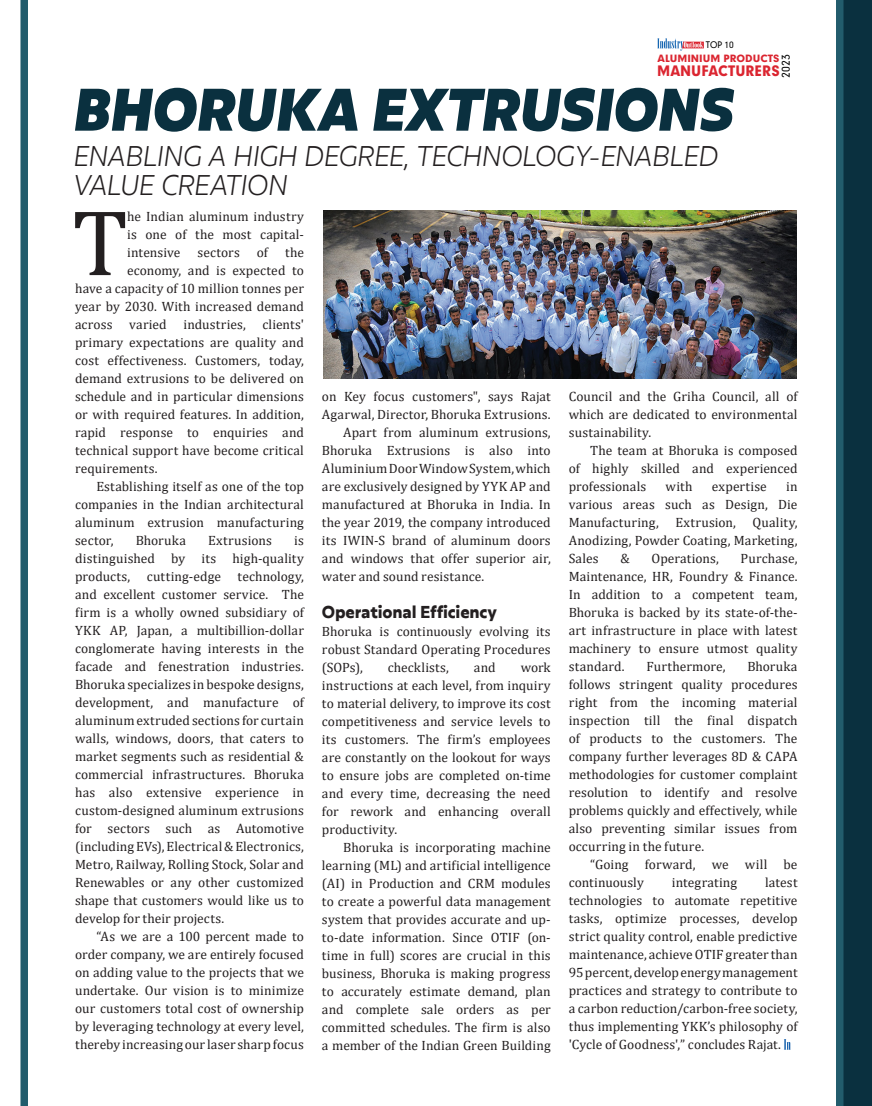
<style>
.page{position:relative;width:872px;height:1106px;background:#fff}
.page>*{position:absolute;margin:0;border:0;box-sizing:border-box;transform-origin:0 0}
.t1{font:94.5px "Cambria";color:#231f20}
.t2{font:italic 900 59.85px "Olivetta";letter-spacing:-.01em;color:#0a303f}
.t3{font:italic 300 28.5px/28.8px "Olivetta";letter-spacing:-.015em;color:#231f20}
.t4{font:700 17.25px "Olivetta";letter-spacing:-.01em;color:#231f20}
.t5{font:900 13.8px "Geometrix";color:#db2530;scale:.93 1}
.t6{font:13.5px/18px "Cambria";letter-spacing:.005em;color:#231f20;text-align:justify}
.t7{font:10.8px "Geometrix";color:#000001;scale:.96 1}
.t8{font:900 9.6px "Geometrix";color:#db2530}
.t9{font:8.7px "Geometrix";color:#000001;scale:.96 1}
</style>
<div class="page">
<svg style="left:784px;top:1039px;width:6px;height:10px"></svg>
<svg style="left:657px;top:38px;width:47px;height:13px"></svg>
<div style="left:843px;top:0;width:29px;height:1106px;background:#0a303f"></div>
<div style="left:20px;top:0;width:8px;height:1106px;background:#225c6c"></div>
<div style="left:836px;top:0;width:7px;height:1106px;background:#225c6c"></div>
<img style="left:323px;top:210px;width:473px;height:168px">
<p class="t9" style="left:706px;top:39px;width:31px">TOP 10</p>
<p class="t8" style="left:657px;top:52px;width:123px">ALUMINIUM PRODUCTS</p>
<p class="t7" style="left:778px;top:78px;width:25px;rotate:-90deg">2023</p>
<p class="t5" style="left:657px;top:62px;width:133px">MANUFACTURERS</p>
<h2 class="t2" style="left:73px;top:66px;width:662px">BHORUKA EXTRUSIONS</h2>
<h3 class="t3" style="left:74px;top:141px;width:646px">ENABLING A HIGH DEGREE, TECHNOLOGY-ENABLED<br>VALUE CREATION</h3>
<h1 class="t1" style="left:72px;top:187px;width:58px">T</h1>
<p class="t6" style="left:127px;top:207px;width:178px">he Indian aluminum industry is one of the most capital&shy;intensive</p>
<p class="t6" style="left:197px;top:243px;width:44px">sectors</p>
<p class="t6" style="left:257px;top:243px;width:13px">of</p>
<p class="t6" style="left:285px;top:243px;width:20px">the</p>
<p class="t6" style="left:127px;top:261px;width:178px">economy, and is expected to</p>
<p class="t6" style="left:75px;top:279px;width:230px">have a capacity of 10 million tonnes per</p>
<p class="t6" style="left:75px;top:297px;width:230px">year by 2030. With increased demand</p>
<p class="t6" style="left:75px;top:315px;width:230px">across varied industries, clients'</p>
<p class="t6" style="left:75px;top:333px;width:230px">primary expectations are quality and</p>
<p class="t6" style="left:75px;top:351px;width:230px">cost effectiveness. Customers, today,</p>
<p class="t6" style="left:75px;top:369px;width:230px">demand extrusions to be delivered on</p>
<p class="t6" style="left:75px;top:387px;width:230px">schedule and in particular dimensions</p>
<p class="t6" style="left:75px;top:405px;width:230px">or with required features. In addition,</p>
<p class="t6" style="left:75px;top:423px;width:230px">rapid response to enquiries and</p>
<p class="t6" style="left:75px;top:441px;width:230px">technical support have become critical</p>
<p class="t6" style="left:75px;top:459px;width:84px">requirements.</p>
<p class="t6" style="left:96px;top:477px;width:209px">Establishing itself as one of the top</p>
<p class="t6" style="left:75px;top:495px;width:230px">companies in the Indian architectural</p>
<p class="t6" style="left:75px;top:513px;width:230px">aluminum extrusion manufacturing</p>
<p class="t6" style="left:75px;top:531px;width:40px">sector,</p>
<p class="t6" style="left:136px;top:531px;width:52px">Bhoruka</p>
<p class="t6" style="left:208px;top:531px;width:65px">Extrusions</p>
<p class="t6" style="left:75px;top:531px;width:230px;text-indent:219px">is distinguished by its high-quality products, cutting-edge technology, and excellent customer service. The firm is a wholly owned subsidiary of YKK AP, Japan, a multibillion-dollar conglomerate having interests in the facade and fenestration industries.<br>Bhoruka specializes in bespoke designs, development, and manufacture of aluminum extruded sections for curtain walls, windows, doors, that caters to market segments such as residential &amp; commercial infrastructures. Bhoruka has also extensive experience in custom-designed aluminum extrusions for sectors such as Automotive (including EVs), Electrical &amp; Electronics, Metro, Railway, Rolling Stock, Solar and Renewables or any other customized shape that customers would like us to develop for their projects.</p>
<p class="t6" style="left:75px;top:927px;width:230px;text-indent:21px">“As we are a 100 percent made to order company, we are entirely focused on adding value to the projects that we undertake. Our vision is to minimize our customers total cost of ownership by leveraging technology at every level, thereby increasing our laser sharp focus</p>
<p class="t6" style="left:322px;top:387px;width:230px">on Key focus customers", says Rajat</p>
<p class="t6" style="left:322px;top:405px;width:230px">Agarwal, Director, Bhoruka Extrusions.</p>
<p class="t6" style="left:343px;top:423px;width:209px">Apart from aluminum extrusions,</p>
<p class="t6" style="left:322px;top:441px;width:230px">Bhoruka Extrusions is also into</p>
<p class="t6" style="left:322px;top:459px;width:230px">Aluminium Door Window System, which</p>
<p class="t6" style="left:322px;top:477px;width:230px">are exclusively designed by YYK AP and</p>
<p class="t6" style="left:322px;top:495px;width:230px">manufactured at Bhoruka in India. In</p>
<p class="t6" style="left:322px;top:513px;width:230px">the year 2019, the company introduced</p>
<p class="t6" style="left:322px;top:531px;width:230px">its IWIN-S brand of aluminum doors</p>
<p class="t6" style="left:322px;top:549px;width:230px">and windows that offer superior air,</p>
<p class="t6" style="left:322px;top:567px;width:164px">water and sound resistance.</p>
<p class="t4" style="left:322px;top:599px;width:176px">Operational Efficiency</p>
<p class="t6" style="left:322px;top:622px;width:230px">Bhoruka is continuously evolving its robust Standard Operating Procedures (SOPs),</p>
<p class="t6" style="left:322px;top:658px;width:230px;text-indent:199px">work instructions at each level, from inquiry to material delivery, to improve its cost competitiveness and service levels to its customers. The firm’s employees are constantly on the lookout for ways to ensure jobs are completed on-time and every time, decreasing the need for rework and enhancing overall productivity.</p>
<p class="t6" style="left:322px;top:838px;width:230px;text-indent:21px">Bhoruka is incorporating machine learning (ML) and artificial intelligence (AI) in Production and CRM modules to create a powerful data management system that provides accurate and up&shy;to-date information. Since OTIF (on&shy;time in full) scores are crucial in this business, Bhoruka is making progress to accurately estimate demand, plan and complete sale orders as per committed schedules. The firm is also a member of the Indian Green Building</p>
<p class="t6" style="left:388px;top:658px;width:63px">checklists,</p>
<p class="t6" style="left:474px;top:658px;width:23px">and</p>
<p class="t6" style="left:569px;top:387px;width:230px">Council and the Griha Council, all of which are dedicated to environmental sustainability.</p>
<p class="t6" style="left:569px;top:441px;width:230px;text-indent:21px">The team at Bhoruka is composed of highly skilled and experienced professionals</p>
<p class="t6" style="left:665px;top:477px;width:29px">with</p>
<p class="t6" style="left:712px;top:477px;width:56px">expertise</p>
<p class="t6" style="left:569px;top:477px;width:230px;text-indent:217px">in various areas such as Design, Die Manufacturing, Extrusion, Quality, Anodizing, Powder Coating, Marketing, Sales</p>
<p class="t6" style="left:569px;top:549px;width:230px;text-indent:172px">Purchase, Maintenance, HR, Foundry &amp; Finance.<br>In addition to a competent team, Bhoruka is backed by its state-of-the&shy;art infrastructure in place with latest machinery to ensure utmost quality standard.</p>
<p class="t6" style="left:620px;top:549px;width:11px">&amp;</p>
<p class="t6" style="left:651px;top:549px;width:69px">Operations,</p>
<p class="t6" style="left:569px;top:657px;width:230px;text-indent:179px">Bhoruka follows stringent quality procedures right from the incoming material inspection till the final dispatch of products to the customers. The company further leverages 8D &amp; CAPA methodologies for customer complaint resolution to identify and resolve problems quickly and effectively, while also preventing similar issues from occurring in the future.</p>
<p class="t6" style="left:569px;top:855px;width:230px;text-indent:21px">“Going forward, we will be continuously</p>
<p class="t6" style="left:646px;top:657px;width:80px">Furthermore,</p>
<p class="t6" style="left:569px;top:873px;width:230px;text-indent:196px">latest technologies to automate repetitive tasks, optimize processes, develop strict quality control, enable predictive maintenance, achieve OTIF greater than 95 percent, develop energy management practices and strategy to contribute to a carbon reduction/carbon-free society, thus implementing YKK’s philosophy of 'Cycle of Goodness',” concludes Rajat.</p>
<p class="t6" style="left:672px;top:873px;width:67px">integrating</p>
</div>
